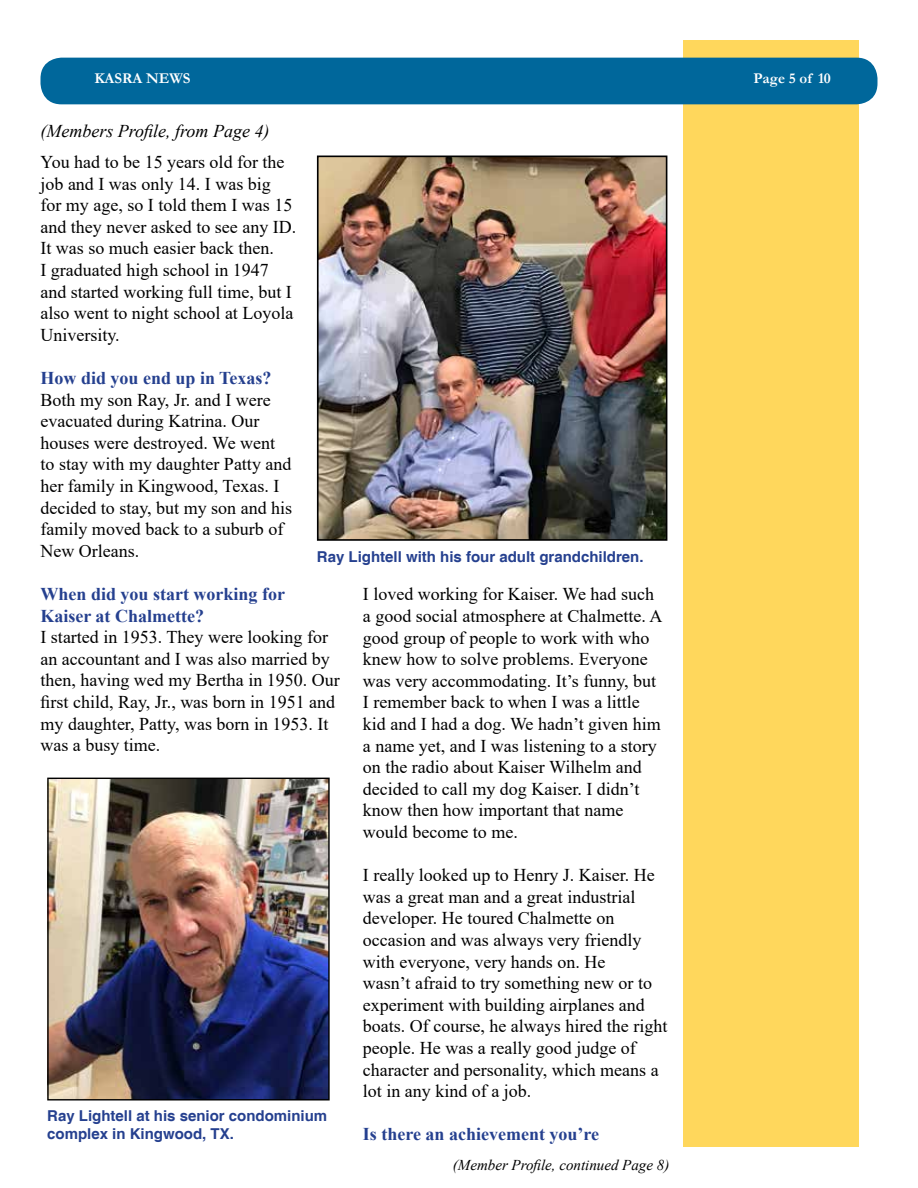
<style>
.page{position:relative;width:918px;height:1188px;background:#fff}
.page>*{position:absolute;margin:0;border:0;box-sizing:border-box;transform-origin:0 0}
.t1{font:18px/21.6px "Times New Roman";color:#000}
.t2{font:700 18px/21.6px "Times New Roman";color:#25408f}
.t3{font:italic 18px "Times New Roman";color:#000}
.t4{font:700 15px/18px "Helvetica";color:#25408f}
.t5{font:italic 15px "Times New Roman";color:#000}
.t6{font:700 15px "Garamond";color:#fff}
</style>
<div class="page">
<div style="left:684px;top:40px;width:175px;height:1108px;background:#ffd75c"></div>
<div style="left:40px;top:58px;width:838px;height:46px;background:#00679b;border-radius:21px"></div>
<img style="left:320px;top:159px;width:344px;height:379px">
<div style="left:317px;top:156px;width:350px;height:385px;border:2px solid #000"></div>
<img style="left:49px;top:780px;width:279px;height:319px">
<div style="left:47px;top:778px;width:283px;height:323px;border:1px solid #000"></div>
<p class="t6" style="left:94px;top:68px;width:98px">KASRA NEWS</p>
<p class="t6" style="left:754px;top:68px;width:79px">Page 5 of 10</p>
<p class="t3" style="left:40px;top:118px;width:231px">(Members Profile, from Page 4)</p>
<p class="t1" style="left:40px;top:151px;width:257px">You had to be 15 years old for the job and I was only 14. I was big for my age, so I told them I was 15 and they never asked to see any ID.<br>It was so much easier back then.<br>I graduated high school in 1947 and started working full time, but I also went to night school at Loyola<br>University.</p>
<p class="t2" style="left:40px;top:367px;width:233px">How did you end up in Texas?</p>
<p class="t1" style="left:40px;top:388px;width:253px">Both my son Ray, Jr. and I were evacuated during Katrina. Our houses were destroyed. We went to stay with my daughter Patty and her family in Kingwood, Texas. I decided to stay, but my son and his family moved back to a suburb of<br>New Orleans.</p>
<p class="t2" style="left:40px;top:583px;width:246px">When did you start working for<br>Kaiser at Chalmette?</p>
<p class="t1" style="left:40px;top:626px;width:301px">I started in 1953. They were looking for an accountant and I was also married by then, having wed my Bertha in 1950. Our first child, Ray, Jr., was born in 1951 and my daughter, Patty, was born in 1953. It was a busy time.</p>
<p class="t4" style="left:317px;top:548px;width:328px">Ray Lightell with his four adult grandchildren.</p>
<p class="t1" style="left:363px;top:583px;width:301px">I loved working for Kaiser. We had such a good social atmosphere at Chalmette. A good group of people to work with who knew how to solve problems. Everyone was very accommodating. It’s funny, but I remember back to when I was a little kid and I had a dog. We hadn’t given him a name yet, and I was listening to a story on the radio about Kaiser Wilhelm and decided to call my dog Kaiser. I didn’t know then how important that name would become to me.</p>
<p class="t1" style="left:363px;top:864px;width:306px">I really looked up to Henry J. Kaiser. He was a great man and a great industrial developer. He toured Chalmette on occasion and was always very friendly with everyone, very hands on. He<br>wasn’t afraid to try something new or to experiment with building airplanes and boats. Of course, he always hired the right people. He was a really good judge of character and personality, which means a lot in any kind of a job.</p>
<p class="t2" style="left:363px;top:1123px;width:238px">Is there an achievement you’re</p>
<p class="t5" style="left:453px;top:1154px;width:218px">(Member Profile, continued Page 8)</p>
<p class="t4" style="left:47px;top:1107px;width:282px">Ray Lightell at his senior condominium complex in Kingwood, TX.</p>
</div>
